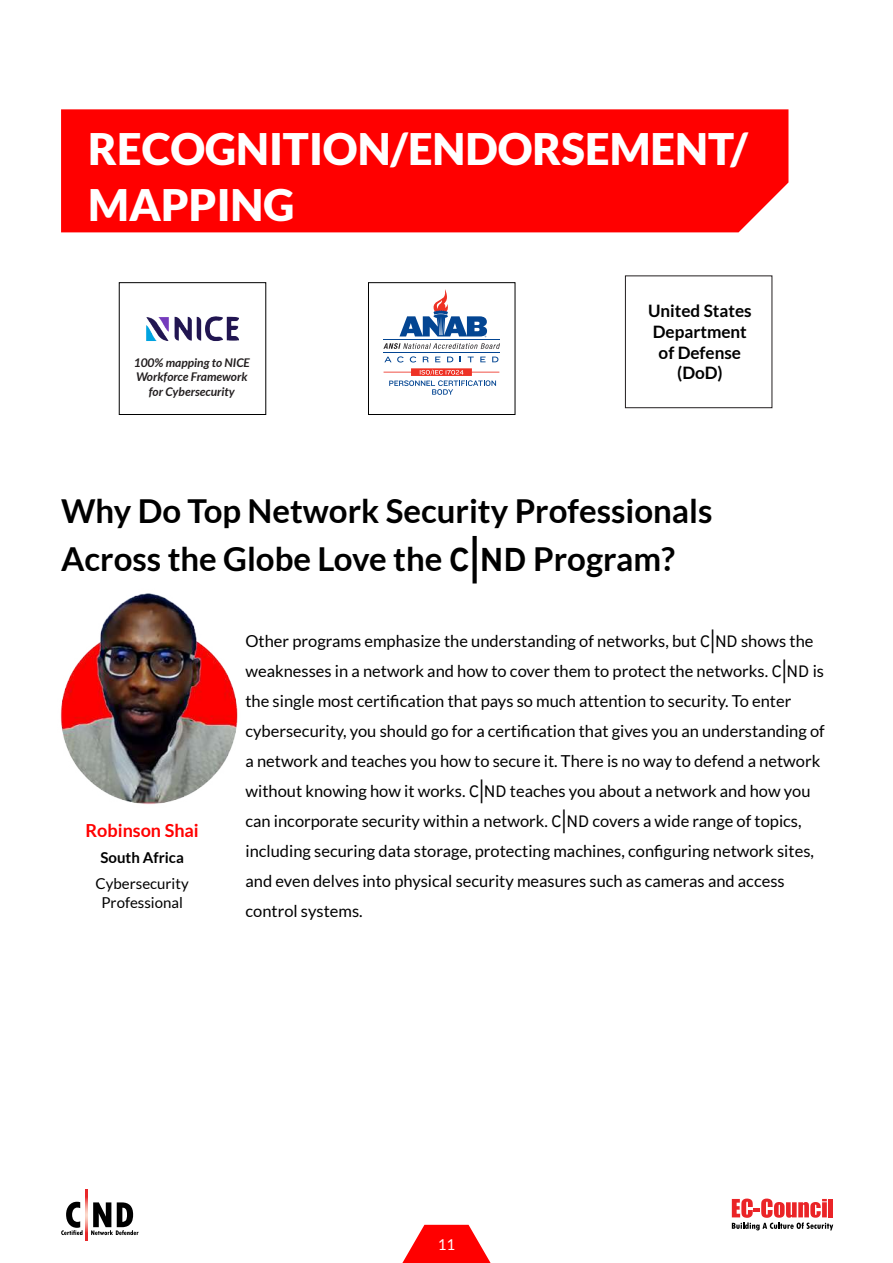
<style>
.page{position:relative;width:893px;height:1263px;background:#fff}
.page>*{position:absolute;margin:0;border:0;box-sizing:border-box;transform-origin:0 0}
.t1{font:900 43.5px/55.8px "Lato";color:#fff}
.t2{font:700 33px/48px "Lato";color:#000}
.t3{font:700 18px "Lato";color:#f00}
.t4{font:700 17.1px/20.5px "Lato";color:#000;text-align:center}
.t5{font:16.5px/30px "Lato";color:#000}
.t6{font:15px/19.5px "Lato";color:#000;text-align:center}
.t7{font:700 15px "Lato";color:#000}
.t8{font:15px "Lato";color:#fff}
.t9{font:italic 700 12px/14.4px "Lato";color:#231f20;text-align:center}
.s1{font-family:"Overpass"}
</style>
<div class="page">
<div style="left:119px;top:282px;width:147px;height:133px;background:#fff;border:1px solid #000"></div>
<div style="left:368px;top:282px;width:147px;height:133px;background:#fff;border:1px solid #000"></div>
<div style="left:625px;top:275px;width:147px;height:133px;border:1px solid #231f20"></div>
<img style="left:146px;top:316px;width:93px;height:25px">
<svg style="left:399px;top:289px;width:88px;height:48px"></svg>
<svg style="left:383px;top:343px;width:117px;height:6px"></svg>
<hr style="left:383px;top:340px;width:116px;height:1px;background:#034592">
<hr style="left:383px;top:352px;width:116px;height:1px;background:#034592">
<svg style="left:384px;top:356px;width:115px;height:39px"></svg>
<div style="left:61px;top:109px;width:727px;height:123px;background:#f00"></div>
<img style="left:60px;top:593px;width:178px;height:211px">
<svg style="left:402px;top:1225px;width:89px;height:38px"></svg>
<svg style="left:61px;top:1202px;width:22px;height:33px"></svg>
<svg style="left:91px;top:1202px;width:47px;height:33px"></svg>
<svg style="left:86px;top:1189px;width:2px;height:51px"></svg>
<svg style="left:732px;top:1198px;width:101px;height:32px"></svg>
<h1 class="t1" style="left:88px;top:120px;width:661px">RECOGNITION/ENDORSEMENT/<br>MAPPING</h1>
<p class="t9" style="left:134px;top:356px;width:118px">100% mapping to NICE<br>Workforce Framework for Cybersecurity</p>
<p class="t4" style="left:648px;top:301px;width:105px">United States<br>Department of Defense (DoD)</p>
<h2 class="t2" style="left:61px;top:486px;width:653px">Why Do Top Network Security Professionals<br>Across the Globe Love the <span class="s1">C|ND</span> Program?</h2>
<p class="t3" style="left:86px;top:820px;width:115px">Robinson Shai</p>
<p class="t7" style="left:100px;top:849px;width:85px">South Africa</p>
<p class="t6" style="left:96px;top:874px;width:95px">Cybersecurity<br>Professional</p>
<p class="t5" style="left:245px;top:626px;width:581px">Other programs emphasize the understanding of networks, but <span class="s1">C|ND</span> shows the weaknesses in a network and how to cover them to protect the networks. <span class="s1">C|ND</span> is the single most certification that pays so much attention to security. To enter cybersecurity, you should go for a certification that gives you an understanding of a network and teaches you how to secure it. There is no way to defend a network without knowing how it works. <span class="s1">C|ND</span> teaches you about a network and how you can incorporate security within a network. <span class="s1">C|ND</span> covers a wide range of topics, including securing data storage, protecting machines, configuring network sites, and even delves into physical security measures such as cameras and access control systems.</p>
<p class="t8" style="left:438px;top:1236px;width:19px">11</p>
</div>
